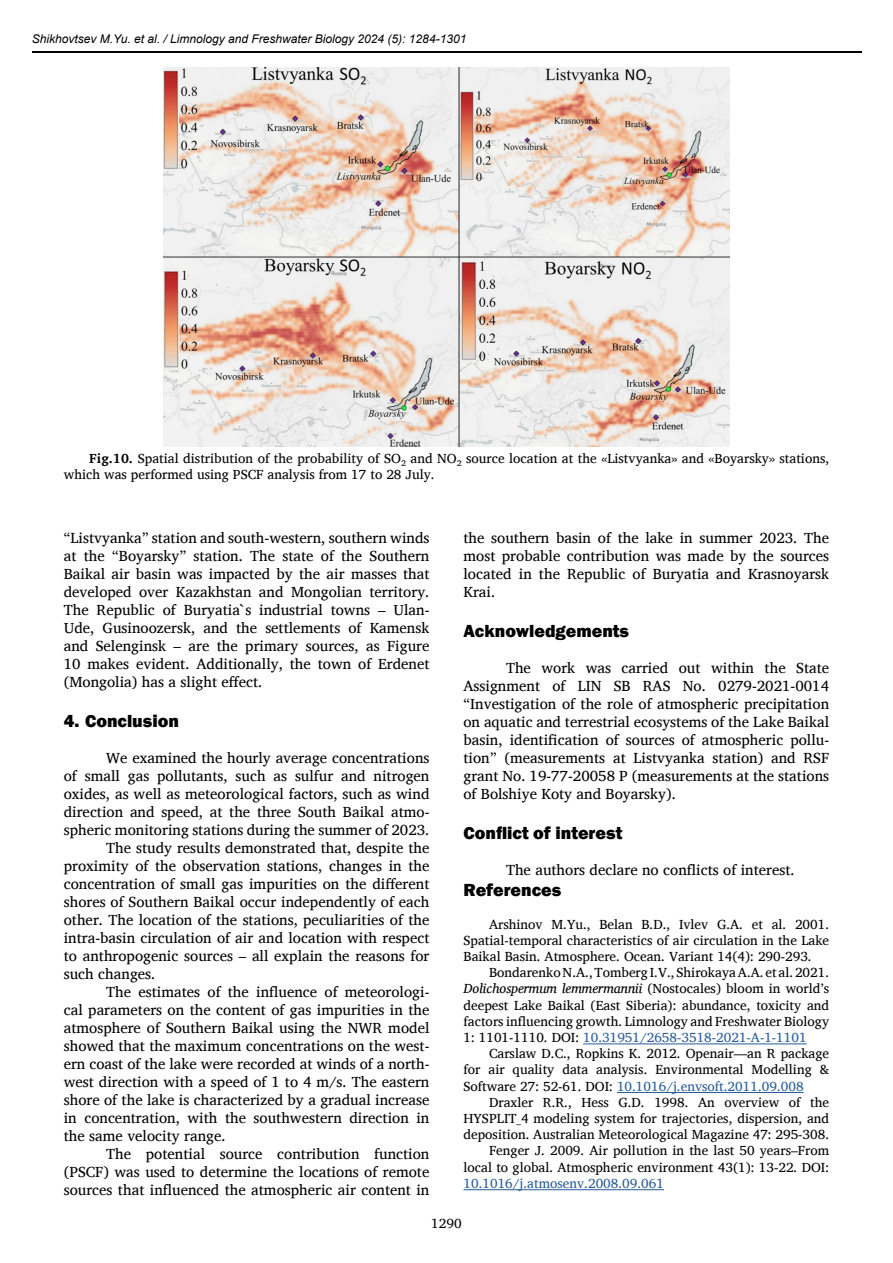
<style>
.page{position:relative;width:893px;height:1263px;background:#fff}
.page>*{position:absolute;margin:0;border:0;box-sizing:border-box;transform-origin:0 0}
.t1{font:800 18px "Franklin Gothic";color:#000}
.t2{font:15px/18px "Charis SIL";color:#000;text-align:justify}
.t3{font:13.5px/16.2px "Charis SIL";color:#000;text-align:justify}
.t4{font:13.5px "Charis SIL";color:#275b9b}
.t5{font:italic 12px "Arial";color:#000}
.s1{font-weight:700}
.s2{font-style:italic}
.s3{color:#275b9b}
</style>
<div class="page">
<hr style="left:32px;top:51px;width:829px;height:2px;background:#000">
<hr style="left:583px;top:1043px;width:224px;height:1px;background:#275b9b">
<hr style="left:617px;top:1092px;width:187px;height:1px;background:#275b9b">
<hr style="left:463px;top:1189px;width:201px;height:1px;background:#275b9b">
<img style="left:163px;top:68px;width:567px;height:378px">
<p class="t5" style="left:32px;top:31px;width:436px">Shikhovtsev M.Yu. et al. / Limnology and Freshwater Biology 2024 (5): 1284-1301</p>
<p class="t3" style="left:64px;top:450px;width:767px;text-indent:26px"><span class="s1">Fig.10.</span> Spatial distribution of the probability of SO₂ and NO₂ source location at the «Listvyanka» and «Boyarsky» stations, which was performed using PSCF analysis from 17 to 28 July.</p>
<p class="t2" style="left:64px;top:529px;width:367px">“Listvyanka” station and south-western, southern winds at the “Boyarsky” station. The state of the Southern Baikal air basin was impacted by the air masses that developed over Kazakhstan and Mongolian territory.<br>The Republic of Buryatia`s industrial towns – Ulan-Ude, Gusinoozersk, and the settlements of Kamensk and Selenginsk – are the primary sources, as Figure 10 makes evident. Additionally, the town of Erdenet (Mongolia) has a slight effect.</p>
<p class="t1" style="left:64px;top:709px;width:117px">4. Conclusion</p>
<p class="t2" style="left:106px;top:749px;width:325px">We examined the hourly average concentrations</p>
<p class="t2" style="left:64px;top:767px;width:367px">of small gas pollutants, such as sulfur and nitrogen</p>
<p class="t2" style="left:64px;top:785px;width:367px">oxides, as well as meteorological factors, such as wind</p>
<p class="t2" style="left:64px;top:803px;width:367px">direction and speed, at the three South Baikal atmo-</p>
<p class="t2" style="left:64px;top:821px;width:367px">spheric monitoring stations during the summer of 2023.</p>
<p class="t2" style="left:106px;top:839px;width:325px">The study results demonstrated that, despite the</p>
<p class="t2" style="left:64px;top:857px;width:367px">proximity of the observation stations, changes in the</p>
<p class="t2" style="left:64px;top:875px;width:367px">concentration of small gas impurities on the different</p>
<p class="t2" style="left:64px;top:893px;width:367px">shores of Southern Baikal occur independently of each</p>
<p class="t2" style="left:64px;top:911px;width:367px">other. The location of the stations, peculiarities of the</p>
<p class="t2" style="left:64px;top:929px;width:367px">intra-basin circulation of air and location with respect</p>
<p class="t2" style="left:64px;top:947px;width:367px">to anthropogenic sources – all explain the reasons for</p>
<p class="t2" style="left:64px;top:965px;width:93px">such changes.</p>
<p class="t2" style="left:106px;top:983px;width:325px">The estimates of the influence of meteorologi-</p>
<p class="t2" style="left:64px;top:1001px;width:367px">cal parameters on the content of gas impurities in the</p>
<p class="t2" style="left:64px;top:1019px;width:367px">atmosphere of Southern Baikal using the NWR model</p>
<p class="t2" style="left:64px;top:1037px;width:367px">showed that the maximum concentrations on the west-</p>
<p class="t2" style="left:64px;top:1055px;width:367px">ern coast of the lake were recorded at winds of a north-</p>
<p class="t2" style="left:64px;top:1073px;width:367px">west direction with a speed of 1 to 4 m/s. The eastern</p>
<p class="t2" style="left:64px;top:1091px;width:367px">shore of the lake is characterized by a gradual increase</p>
<p class="t2" style="left:64px;top:1109px;width:367px">in concentration, with the southwestern direction in</p>
<p class="t2" style="left:64px;top:1127px;width:163px">the same velocity range.</p>
<p class="t2" style="left:106px;top:1145px;width:325px">The potential source contribution function</p>
<p class="t2" style="left:64px;top:1163px;width:367px">(PSCF) was used to determine the locations of remote</p>
<p class="t2" style="left:64px;top:1181px;width:367px">sources that influenced the atmospheric air content in</p>
<p class="t2" style="left:463px;top:529px;width:367px">the southern basin of the lake in summer 2023. The most probable contribution was made by the sources located in the Republic of Buryatia and Krasnoyarsk Krai.</p>
<p class="t1" style="left:463px;top:619px;width:167px">Acknowledgements</p>
<p class="t2" style="left:463px;top:659px;width:367px;text-indent:43px">The work was carried out within the State Assignment of LIN SB RAS No. 0279-2021-0014 “Investigation of the role of atmospheric precipitation on aquatic and terrestrial ecosystems of the Lake Baikal basin, identification of sources of atmospheric pollu&shy;tion” (measurements at Listvyanka station) and RSF grant No. 19-77-20058 P (measurements at the stations of Bolshiye Koty and Boyarsky).</p>
<p class="t1" style="left:463px;top:821px;width:160px">Conflict of interest</p>
<p class="t2" style="left:506px;top:860px;width:290px">The authors declare no conflicts of interest.</p>
<p class="t1" style="left:463px;top:878px;width:99px">References</p>
<p class="t3" style="left:463px;top:916px;width:367px;text-indent:26px">Arshinov M.Yu., Belan B.D., Ivlev G.A. et al. 2001.<br>Spatial-temporal characteristics of air circulation in the Lake Baikal Basin. Atmosphere. Ocean. Variant 14(4): 290-293.</p>
<p class="t3" style="left:463px;top:964px;width:367px;text-indent:26px">Bondarenko N.A., Tomberg I.V., Shirokaya A.A. et al. 2021.<br><span class="s2">Dolichospermum lemmermannii</span> (Nostocales) bloom in world’s deepest Lake Baikal (East Siberia): abundance, toxicity and factors influencing growth. Limnology and Freshwater Biology 1: 1101-1110. DOI: <span class="s3">10.31951/2658-3518-2021-A-1-1101</span></p>
<p class="t3" style="left:463px;top:1045px;width:367px;text-indent:26px">Carslaw D.C., Ropkins K. 2012. Openair—an R package for air quality data analysis. Environmental Modelling &amp; Software 27: 52-61. DOI: <span class="s3">10.1016/j.envsoft.2011.09.008</span></p>
<p class="t3" style="left:463px;top:1094px;width:367px;text-align:right">Draxler R.R., Hess G.D. 1998. An overview of the HYSPLIT_4 modeling system for trajectories, dispersion, and deposition. Australian Meteorological Magazine 47: 295-308.<br>Fenger J. 2009. Air pollution in the last 50 years–From local to global. Atmospheric environment 43(1): 13-22. DOI:</p>
<p class="t4" style="left:463px;top:1175px;width:202px">10.1016/j.atmosenv.2008.09.061</p>
<p class="t3" style="left:431px;top:1215px;width:32px">1290</p>
</div>
